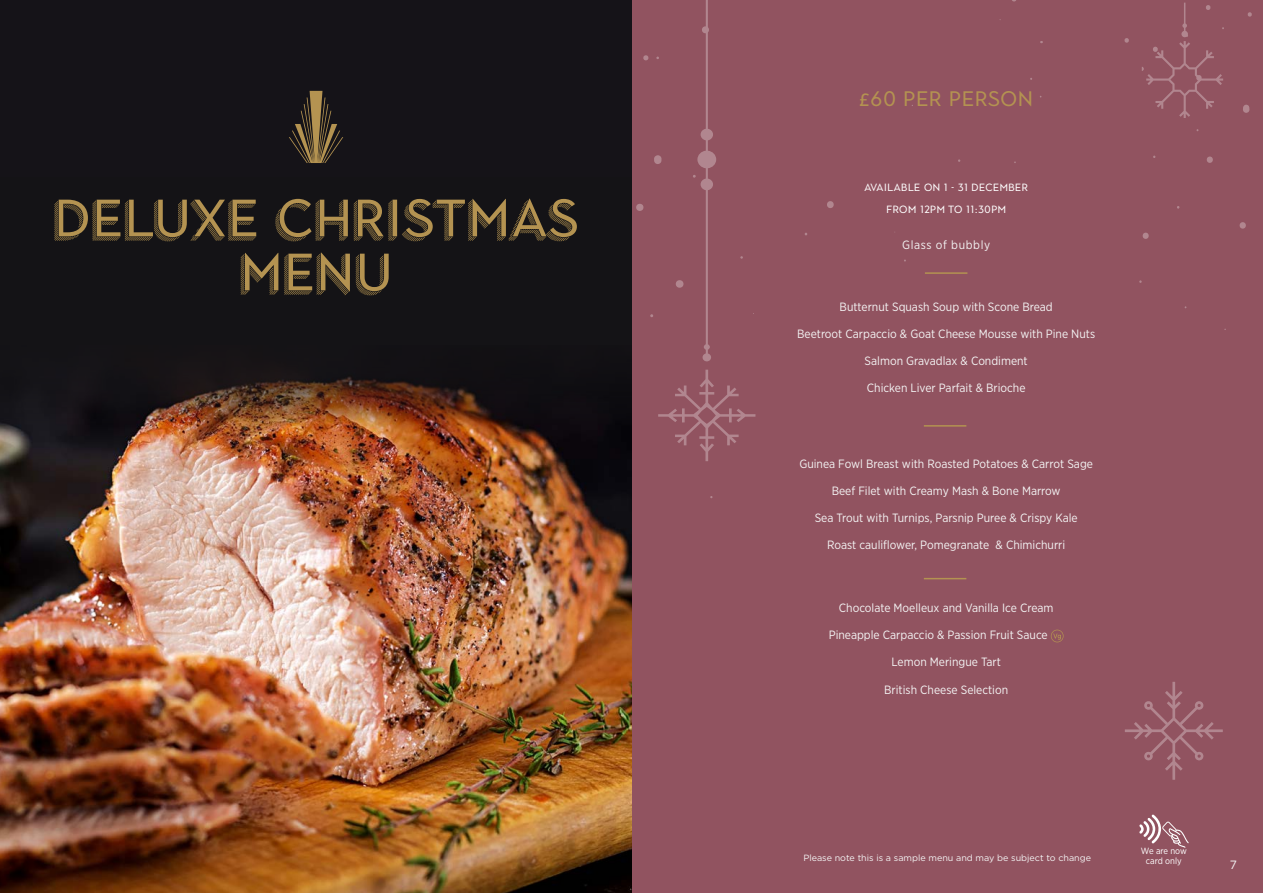
<style>
.page{position:relative;width:1263px;height:893px;background:#915360}
.page>*{position:absolute;margin:0;border:0;box-sizing:border-box;transform-origin:0 0}
.t1{font:52.5px "Town 31 Dim Regular L";letter-spacing:.05em;color:#b49351}
.t2{font:21px "Town 10 Display";letter-spacing:.05em;color:#b49351}
.t3{font:12px "Gotham Narrow";color:#f4f4f4}
.t4{font:12px "Gotham Narrow";letter-spacing:.05em;color:#f4f4f4}
.t5{font:12px "Gotham";color:#f4f4f4}
.t6{font:10.5px "Town 10 Display";letter-spacing:.05em;color:#fff}
.t7{font:9px "Gotham";color:#f4f4f4}
.t8{font:9px "Gotham Narrow";color:#fff}
</style>
<div class="page">
<svg style="left:636px;top:204px;width:8px;height:7px"></svg>
<svg style="left:654px;top:155px;width:7px;height:9px"></svg>
<svg style="left:643px;top:55px;width:6px;height:5px"></svg>
<svg style="left:676px;top:280px;width:8px;height:8px"></svg>
<svg style="left:658px;top:370px;width:97px;height:91px"></svg>
<svg style="left:693px;top:0;width:23px;height:361px"></svg>
<svg style="left:1125px;top:682px;width:98px;height:98px"></svg>
<svg style="left:1142px;top:233px;width:7px;height:6px"></svg>
<svg style="left:1243px;top:105px;width:6px;height:8px"></svg>
<svg style="left:1207px;top:157px;width:6px;height:6px"></svg>
<svg style="left:1239px;top:222px;width:7px;height:7px"></svg>
<svg style="left:1124px;top:38px;width:5px;height:5px"></svg>
<svg style="left:1142px;top:3px;width:82px;height:115px"></svg>
<svg style="left:1247px;top:12px;width:5px;height:5px"></svg>
<svg style="left:827px;top:201px;width:7px;height:7px"></svg>
<div style="left:0;top:0;width:631px;height:346px;background:#151318"></div>
<img style="left:0;top:457px;width:631px;height:436px">
<img style="left:0;top:346px;width:631px;height:111px">
<svg style="left:289px;top:91px;width:54px;height:72px"></svg>
<svg style="left:1051px;top:630px;width:12px;height:12px"></svg>
<hr style="left:925px;top:272px;width:42px;height:2px;background:#b49351">
<hr style="left:924px;top:425px;width:42px;height:2px;background:#b49351">
<hr style="left:924px;top:578px;width:42px;height:1px;background:#b49351">
<svg style="left:1139px;top:814px;width:50px;height:34px"></svg>
<p class="t1" style="left:55px;top:188px;width:525px">DELUXE CHRISTMAS</p>
<p class="t1" style="left:241px;top:242px;width:153px">MENU</p>
<p class="t2" style="left:859px;top:86px;width:175px">£60 PER PERSON</p>
<p class="t6" style="left:864px;top:182px;width:165px">AVAILABLE ON 1 - 31 DECEMBER</p>
<p class="t6" style="left:886px;top:204px;width:121px">FROM 12PM TO 11:30PM</p>
<p class="t4" style="left:902px;top:237px;width:90px">Glass of bubbly</p>
<p class="t3" style="left:839px;top:300px;width:215px">Butternut Squash Soup with Scone Bread</p>
<p class="t3" style="left:797px;top:327px;width:299px">Beetroot Carpaccio &amp; Goat Cheese Mousse with Pine Nuts</p>
<p class="t3" style="left:864px;top:354px;width:165px">Salmon Gravadlax &amp; Condiment</p>
<p class="t3" style="left:867px;top:381px;width:160px">Chicken Liver Parfait &amp; Brioche</p>
<p class="t3" style="left:799px;top:457px;width:295px">Guinea Fowl Breast with Roasted Potatoes &amp; Carrot Sage</p>
<p class="t3" style="left:832px;top:484px;width:230px">Beef Filet with Creamy Mash &amp; Bone Marrow</p>
<p class="t3" style="left:815px;top:511px;width:264px">Sea Trout with Turnips, Parsnip Puree &amp; Crispy Kale</p>
<p class="t3" style="left:827px;top:538px;width:240px">Roast cauliflower, Pomegranate &amp; Chimichurri</p>
<p class="t3" style="left:839px;top:600px;width:216px">Chocolate Moelleux and Vanilla Ice Cream</p>
<p class="t3" style="left:829px;top:627px;width:220px">Pineapple Carpaccio &amp; Passion Fruit Sauce</p>
<p class="t3" style="left:891px;top:654px;width:111px">Lemon Meringue Tart</p>
<p class="t3" style="left:884px;top:683px;width:125px">British Cheese Selection</p>
<p class="t7" style="left:803px;top:852px;width:289px">Please note this is a sample menu and may be subject to change</p>
<p class="t8" style="left:1141px;top:846px;width:47px">We are now</p>
<p class="t8" style="left:1146px;top:855px;width:37px">card only</p>
<p class="t5" style="left:1230px;top:857px;width:9px">7</p>
</div>
